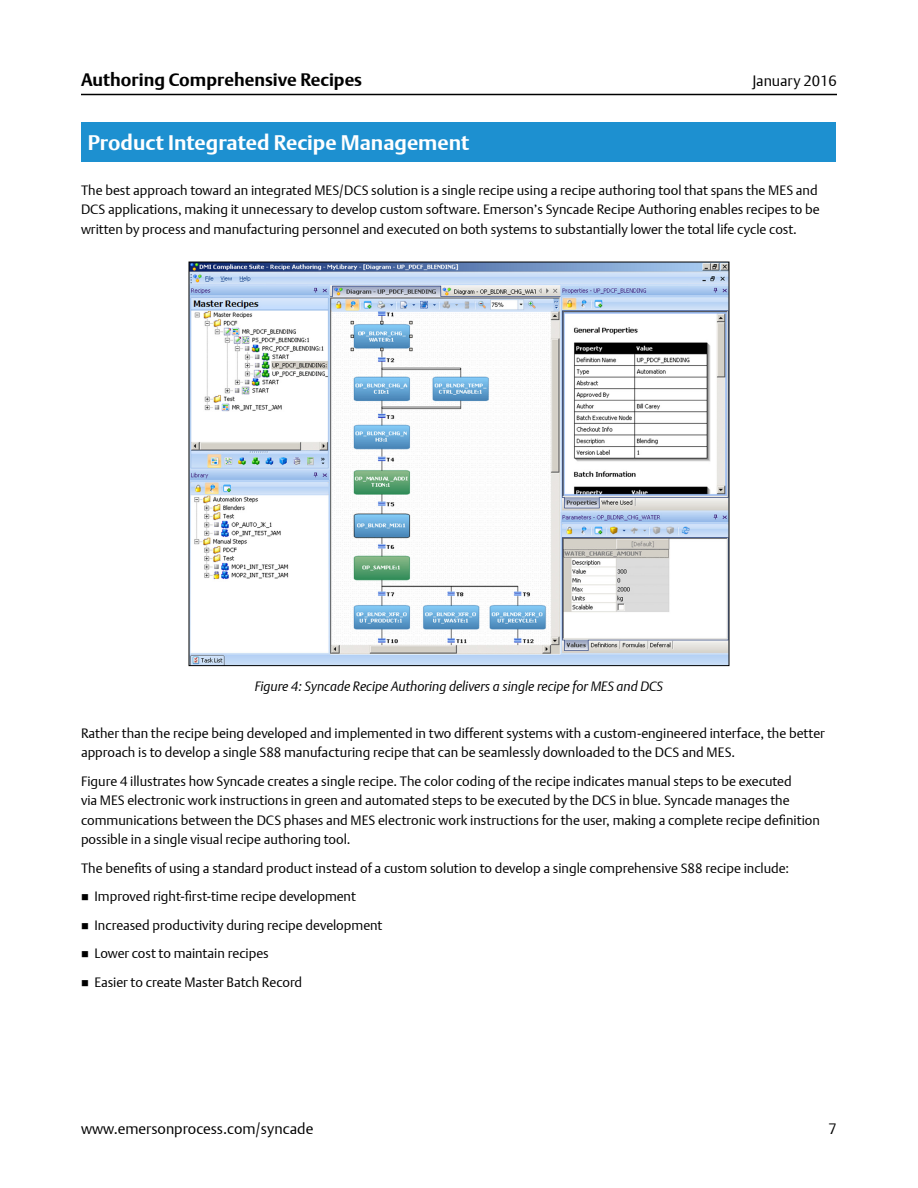
<style>
.page{position:relative;width:918px;height:1188px;background:#fff}
.page>*{position:absolute;margin:0;border:0;box-sizing:border-box;transform-origin:0 0}
.t1{font:700 21px "DTL Argo T";color:#fff}
.t2{font:700 18px "DTL Argo T";color:#000}
.t3{font:15px "DTL Argo T Light";color:#000}
.Body_Text{font:13.5px/19.5px "DTL Argo T Light";color:#000}
.Image_Caption{font:italic 13.5px "DTL Argo T Light";color:#000}
</style>
<div class="page">
<hr style="left:81px;top:94px;width:756px;height:1px;background:#000">
<div style="left:81px;top:122px;width:755px;height:40px;background:#1d90d0"></div>
<img style="left:191px;top:264px;width:536px;height:400px">
<h2 class="t2" style="left:81px;top:69px;width:283px">Authoring Comprehensive Recipes</h2>
<p class="t3" style="left:752px;top:72px;width:86px">January 2016</p>
<p class="t1" style="left:88px;top:130px;width:383px">Product Integrated Recipe Management</p>
<p class="Body_Text" style="left:81px;top:180px;width:740px">The best approach toward an integrated MES/DCS solution is a single recipe using a recipe authoring tool that spans the MES and<br>DCS applications, making it unnecessary to develop custom software. Emerson’s Syncade Recipe Authoring enables recipes to be written by process and manufacturing personnel and executed on both systems to substantially lower the total life cycle cost.</p>
<p class="Image_Caption" style="left:255px;top:679px;width:410px">Figure 4: Syncade Recipe Authoring delivers a single recipe for MES and DCS</p>
<p class="Body_Text" style="left:81px;top:723px;width:745px">Rather than the recipe being developed and implemented in two different systems with a custom-engineered interface, the better approach is to develop a single S88 manufacturing recipe that can be seamlessly downloaded to the DCS and MES.</p>
<p class="Body_Text" style="left:81px;top:771px;width:740px">Figure 4 illustrates how Syncade creates a single recipe. The color coding of the recipe indicates manual steps to be executed<br>via MES electronic work instructions in green and automated steps to be executed by the DCS in blue. Syncade manages the communications between the DCS phases and MES electronic work instructions for the user, making a complete recipe definition possible in a single visual recipe authoring tool.</p>
<p class="Body_Text" style="left:81px;top:858px;width:710px">The benefits of using a standard product instead of a custom solution to develop a single comprehensive S88 recipe include:</p>
<p class="Body_Text" style="left:94px;top:887px;width:263px">Improved right-first-time recipe development</p>
<p class="Body_Text" style="left:94px;top:915px;width:289px">Increased productivity during recipe development</p>
<p class="Body_Text" style="left:94px;top:944px;width:176px">Lower cost to maintain recipes</p>
<p class="Body_Text" style="left:94px;top:972px;width:209px">Easier to create Master Batch Record</p>
<p class="t3" style="left:81px;top:1120px;width:234px">www.emersonprocess.com/syncade</p>
<p class="t3" style="left:829px;top:1120px;width:10px">7</p>
</div>
